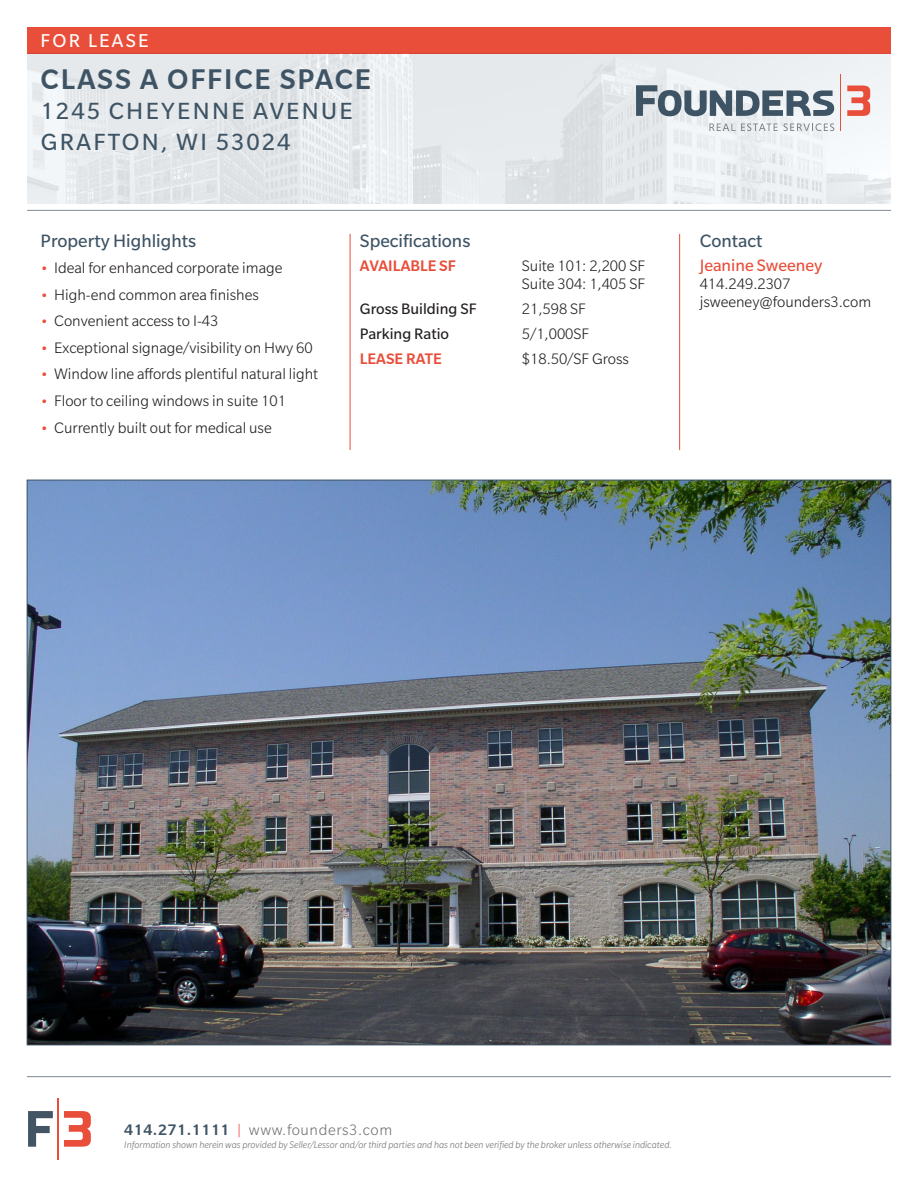
<style>
.page{position:relative;width:918px;height:1188px;background:#fff}
.page>*{position:absolute;margin:0;border:0;box-sizing:border-box;transform-origin:0 0}
.t1{font:500 30.75px "Slate Pro";letter-spacing:.06em;color:#3e5364}
.t2{font:25.5px/30.6px "Slate Pro";letter-spacing:.09em;color:#3e5364}
.t3{font:20.25px "Slate Pro";letter-spacing:.11em;color:#fff}
.t4{font:19.5px "Slate Pro";color:#3e5364}
.t5{font:18px "Slate Pro";color:#e94e3a}
.t6{font:300 16.5px/18px "Slate Pro";color:#231f20}
.t7{font:300 16.5px "Slate Pro";letter-spacing:.035em;color:#757679}
.t8{font:16.5px "Slate Pro";color:#231f20}
.t9{font:500 16.5px "Slate Pro";color:#e94e3a}
.t10{font:italic 300 10.5px "Slate Pro";color:#757679}
.s1{font-weight:400;font-size:15px;color:#e94e3a}
.s2{font-weight:500;color:#3e5364}
.s3{color:#e94e3a}
</style>
<div class="page">
<img style="left:27px;top:54px;width:864px;height:150px">
<hr style="left:58px;top:1098px;width:1px;height:62px;background:#e94e3a">
<svg style="left:28px;top:1111px;width:25px;height:36px"></svg>
<svg style="left:64px;top:1111px;width:27px;height:36px"></svg>
<hr style="left:27px;top:210px;width:864px;height:1px;background:#7d8995">
<div style="left:27px;top:27px;width:864px;height:27px;background:#e94e3a"></div>
<hr style="left:840px;top:74px;width:1px;height:57px;background:#e94e3a">
<svg style="left:636px;top:85px;width:198px;height:31px"></svg>
<svg style="left:847px;top:86px;width:23px;height:30px"></svg>
<svg style="left:709px;top:124px;width:26px;height:7px"></svg>
<svg style="left:741px;top:123px;width:37px;height:8px"></svg>
<svg style="left:784px;top:123px;width:50px;height:8px"></svg>
<hr style="left:27px;top:1076px;width:864px;height:1px;background:#7d8995">
<hr style="left:350px;top:234px;width:1px;height:216px;background:#e94e3a">
<hr style="left:679px;top:234px;width:1px;height:216px;background:#e94e3a">
<img style="left:29px;top:482px;width:860px;height:561px">
<p class="t3" style="left:41px;top:30px;width:110px">FOR LEASE</p>
<h1 class="t1" style="left:41px;top:60px;width:332px">CLASS A OFFICE SPACE</h1>
<h2 class="t2" style="left:41px;top:96px;width:313px">1245 CHEYENNE AVENUE<br>GRAFTON, WI 53024</h2>
<p class="t4" style="left:41px;top:230px;width:157px">Property Highlights</p>
<p class="t6" style="left:41px;top:259px;width:243px"><span class="s1">•</span> Ideal for enhanced corporate image</p>
<p class="t6" style="left:41px;top:285px;width:220px"><span class="s1">•</span> High-end common area finishes</p>
<p class="t6" style="left:41px;top:312px;width:179px"><span class="s1">•</span> Convenient access to I-43</p>
<p class="t6" style="left:41px;top:339px;width:274px"><span class="s1">•</span> Exceptional signage/visibility on Hwy 60</p>
<p class="t6" style="left:41px;top:365px;width:279px"><span class="s1">•</span> Window line affords plentiful natural light</p>
<p class="t6" style="left:41px;top:392px;width:247px"><span class="s1">•</span> Floor to ceiling windows in suite 101</p>
<p class="t6" style="left:41px;top:418px;width:233px"><span class="s1">•</span> Currently built out for medical use</p>
<p class="t4" style="left:360px;top:230px;width:112px">Specifications</p>
<p class="t9" style="left:360px;top:256px;width:98px">AVAILABLE SF</p>
<p class="t6" style="left:522px;top:257px;width:125px">Suite 101: 2,200 SF<br>Suite 304: 1,405 SF</p>
<p class="t8" style="left:360px;top:300px;width:118px">Gross Building SF</p>
<p class="t6" style="left:522px;top:300px;width:65px">21,598 SF</p>
<p class="t8" style="left:360px;top:325px;width:91px">Parking Ratio</p>
<p class="t6" style="left:522px;top:325px;width:69px">5/1,000SF</p>
<p class="t9" style="left:360px;top:348px;width:83px">LEASE RATE</p>
<p class="t6" style="left:522px;top:349px;width:108px">$18.50/SF Gross</p>
<p class="t4" style="left:700px;top:230px;width:64px">Contact</p>
<p class="t5" style="left:700px;top:256px;width:124px">Jeanine Sweeney</p>
<p class="t6" style="left:700px;top:275px;width:92px">414.249.2307</p>
<p class="t6" style="left:700px;top:293px;width:173px">jsweeney@founders3.com</p>
<p class="t7" style="left:124px;top:1122px;width:270px"><span class="s2">414.271.1111</span> <span class="s3">|</span> www.founders3.com</p>
<p class="t10" style="left:124px;top:1139px;width:549px">Information shown herein was provided by Seller/Lessor and/or third parties and has not been verified by the broker unless otherwise indicated.</p>
</div>
